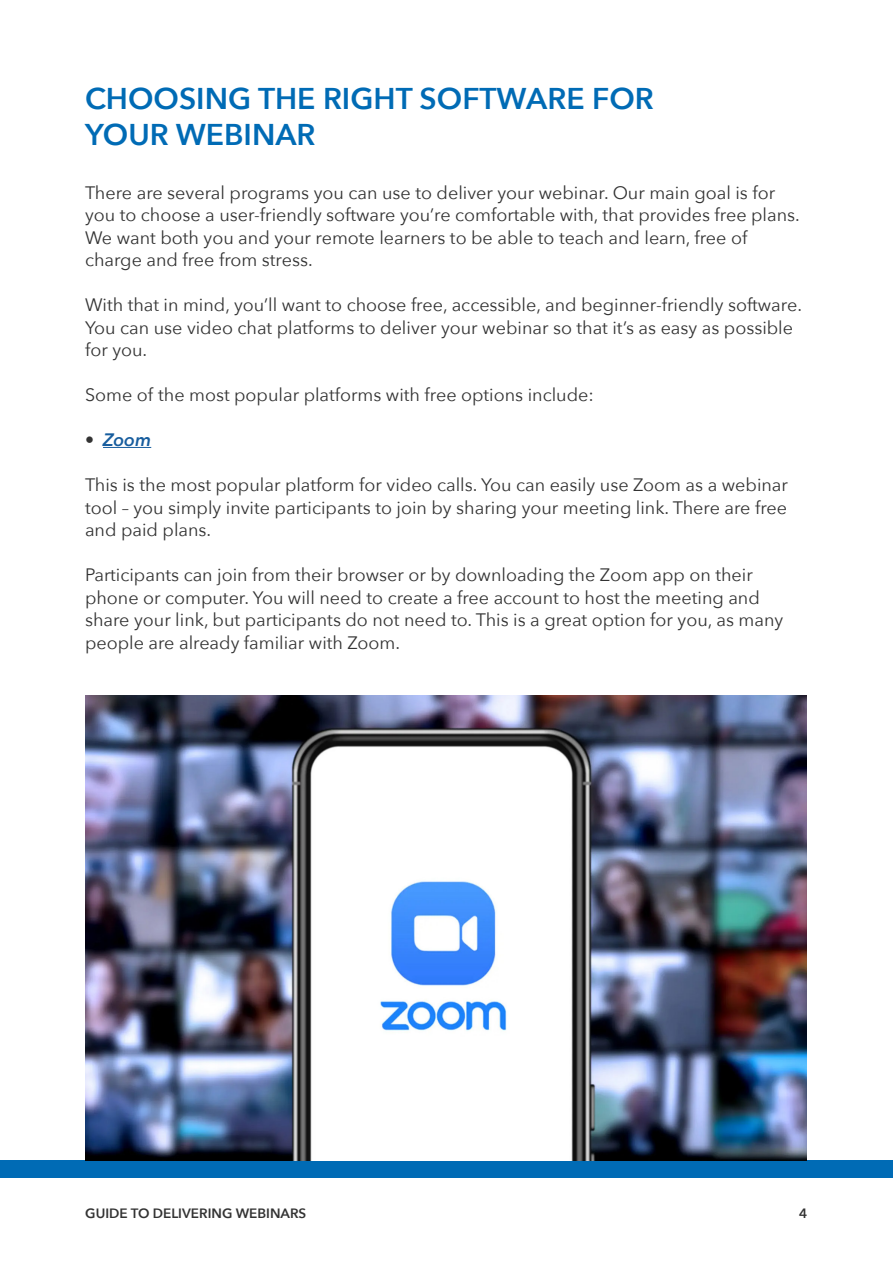
<style>
.page{position:relative;width:893px;height:1263px;background:#fff}
.page>*{position:absolute;margin:0;border:0;box-sizing:border-box;transform-origin:0 0}
.t1{font:600 30px/36px "Avenir Next";color:#006bb5}
.t2{font:18px/22.5px "Avenir Next";color:#333}
.t3{font:italic 600 18px "Avenir Next";color:#175d9e}
.t4{font:600 13.5px "Avenir Next";color:#333}
.s1{font-weight:400;font-style:normal;color:#333}
</style>
<div class="page">
<div style="left:0;top:1161px;width:893px;height:17px;background:#006bb5"></div>
<hr style="left:103px;top:447px;width:48px;height:1px;background:#175d9e">
<img style="left:85px;top:696px;width:721px;height:465px">
<p class="t1" style="left:85px;top:80px;width:570px">CHOOSING THE RIGHT SOFTWARE FOR<br>YOUR WEBINAR</p>
<p class="t2" style="left:85px;top:180px;width:716px">There are several programs you can use to deliver your webinar. Our main goal is for you to choose a user-friendly software you’re comfortable with, that provides free plans.<br>We want both you and your remote learners to be able to teach and learn, free of charge and free from stress.</p>
<p class="t2" style="left:85px;top:293px;width:718px">With that in mind, you’ll want to choose free, accessible, and beginner-friendly software.<br>You can use video chat platforms to deliver your webinar so that it’s as easy as possible for you.</p>
<p class="t2" style="left:85px;top:383px;width:510px">Some of the most popular platforms with free options include:</p>
<p class="t3" style="left:85px;top:424px;width:68px"><span class="s1">•</span> Zoom</p>
<p class="t2" style="left:85px;top:473px;width:704px;text-align:justify">This is the most popular platform for video calls. You can easily use Zoom as a webinar tool – you simply invite participants to join by sharing your meeting link. There are free and paid plans.</p>
<p class="t2" style="left:85px;top:563px;width:700px">Participants can join from their browser or by downloading the Zoom app on their phone or computer. You will need to create a free account to host the meeting and share your link, but participants do not need to. This is a great option for you, as many people are already familiar with Zoom.</p>
<p class="t4" style="left:85px;top:1202px;width:222px">GUIDE TO DELIVERING WEBINARS</p>
<p class="t4" style="left:799px;top:1202px;width:10px">4</p>
</div>
